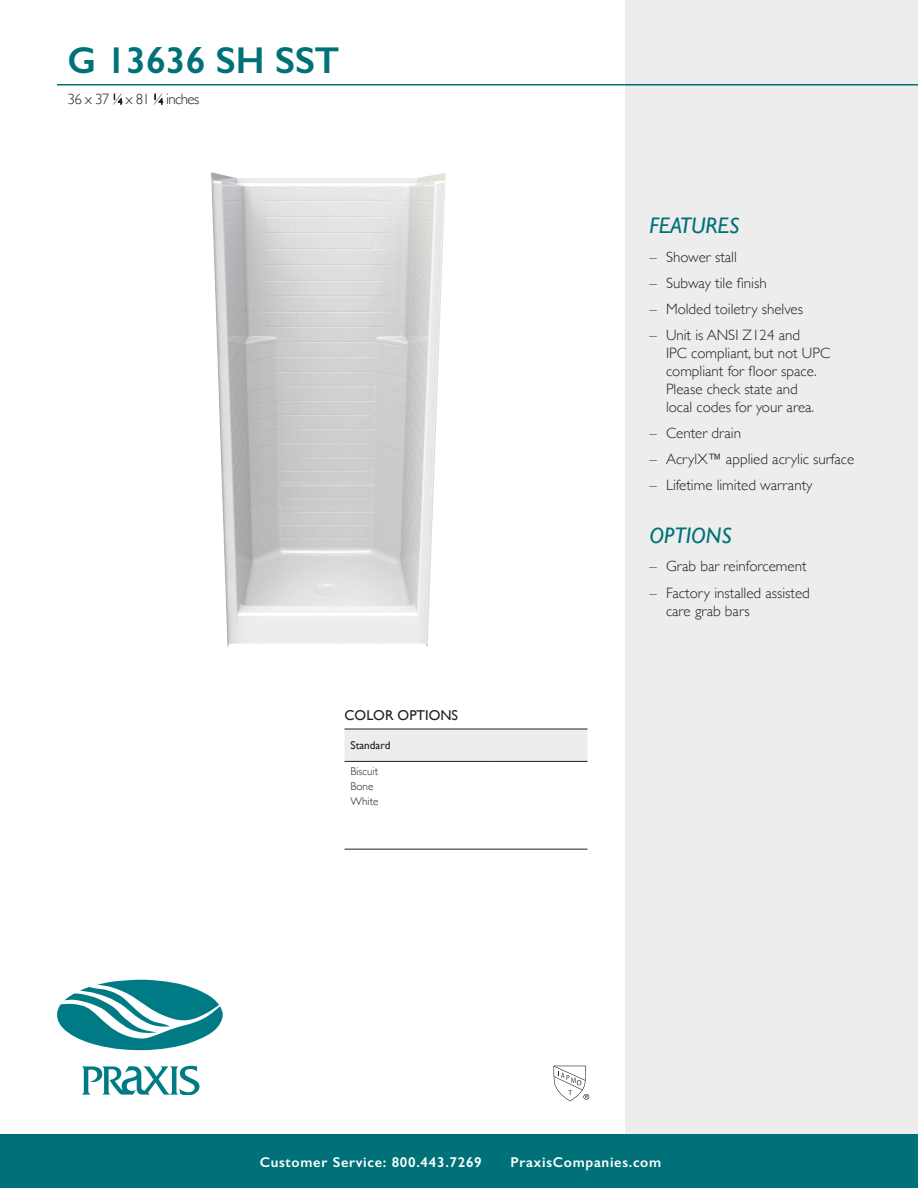
<style>
.page{position:relative;width:918px;height:1188px;background:#fff}
.page>*{position:absolute;margin:0;border:0;box-sizing:border-box;transform-origin:0 0}
.Tub_Name{font:600 37.5px "Gill Sans";color:#007178}
.FEATURES{font:italic 22.5px "Gill Sans";color:#007178}
.Black_Model_Specs{font:300 15px/18px "Gill Sans";color:#231f20}
.Black_Model_Specs-2{font:300 15px "Gill Sans";letter-spacing:-.04em;color:#231f20}
.t1{font:600 14.25px "Gill Sans";letter-spacing:.05em;color:#fff}
.t2{font:14.25px "Gill Sans";color:#231f20}
.t3{font:300 11.25px/15px "Gill Sans";color:#231f20}
.t4{font:11.25px "Gill Sans";color:#231f20}
.s1{font-size:8.25px}
</style>
<div class="page">
<div style="left:345px;top:730px;width:243px;height:31px;background:#ecedec"></div>
<hr style="left:345px;top:729px;width:148px;height:1px;background:#231f20">
<hr style="left:493px;top:729px;width:95px;height:1px;background:#231f20">
<hr style="left:345px;top:761px;width:148px;height:1px;background:#231f20">
<hr style="left:493px;top:761px;width:95px;height:1px;background:#231f20">
<hr style="left:345px;top:849px;width:148px;height:1px;background:#231f20">
<hr style="left:493px;top:849px;width:95px;height:1px;background:#231f20">
<div style="left:626px;top:0;width:292px;height:1188px;background:#ecedec"></div>
<div style="left:0;top:1134px;width:918px;height:54px;background:#007178"></div>
<hr style="left:57px;top:84px;width:861px;height:2px;background:#007178">
<svg style="left:57px;top:980px;width:166px;height:115px"></svg>
<svg style="left:114px;top:94px;width:8px;height:11px"></svg>
<svg style="left:155px;top:94px;width:8px;height:11px"></svg>
<img style="left:211px;top:172px;width:235px;height:475px">
<svg style="left:554px;top:1066px;width:35px;height:35px"></svg>
<p class="Tub_Name" style="left:68px;top:37px;width:273px">G 13636 SH SST</p>
<p class="Black_Model_Specs-2" style="left:68px;top:88px;width:134px">36 x 37 <sup>1</sup>⁄<span class="s1">4</span> x 81 <sup>1</sup>⁄<span class="s1">4</span> inches</p>
<p class="t2" style="left:345px;top:707px;width:115px">COLOR OPTIONS</p>
<p class="t4" style="left:351px;top:739px;width:41px">Standard</p>
<p class="t3" style="left:351px;top:763px;width:30px">Biscuit<br>Bone<br>White</p>
<p class="FEATURES" style="left:650px;top:213px;width:91px">FEATURES</p>
<p class="Black_Model_Specs" style="left:650px;top:247px;width:89px">– Shower stall</p>
<p class="Black_Model_Specs" style="left:650px;top:273px;width:119px">– Subway tile finish</p>
<p class="Black_Model_Specs" style="left:650px;top:299px;width:155px">– Molded toiletry shelves</p>
<p class="Black_Model_Specs" style="left:666px;top:326px;width:166px;text-indent:-16px">– Unit is ANSI Z124 and<br>IPC compliant, but not UPC compliant for floor space.<br>Please check state and<br>local codes for your area.</p>
<p class="Black_Model_Specs" style="left:650px;top:424px;width:93px">– Center drain</p>
<p class="Black_Model_Specs" style="left:650px;top:450px;width:206px">– AcrylX™ applied acrylic surface</p>
<p class="Black_Model_Specs" style="left:650px;top:476px;width:165px">– Lifetime limited warranty</p>
<p class="FEATURES" style="left:650px;top:522px;width:84px">OPTIONS</p>
<p class="Black_Model_Specs" style="left:650px;top:557px;width:159px">– Grab bar reinforcement</p>
<p class="Black_Model_Specs" style="left:666px;top:583px;width:145px;text-indent:-16px">– Factory installed assisted care grab bars</p>
<p class="t1" style="left:260px;top:1153px;width:224px">Customer Service: 800.443.7269</p>
<p class="t1" style="left:511px;top:1153px;width:152px">PraxisCompanies.com</p>
</div>
